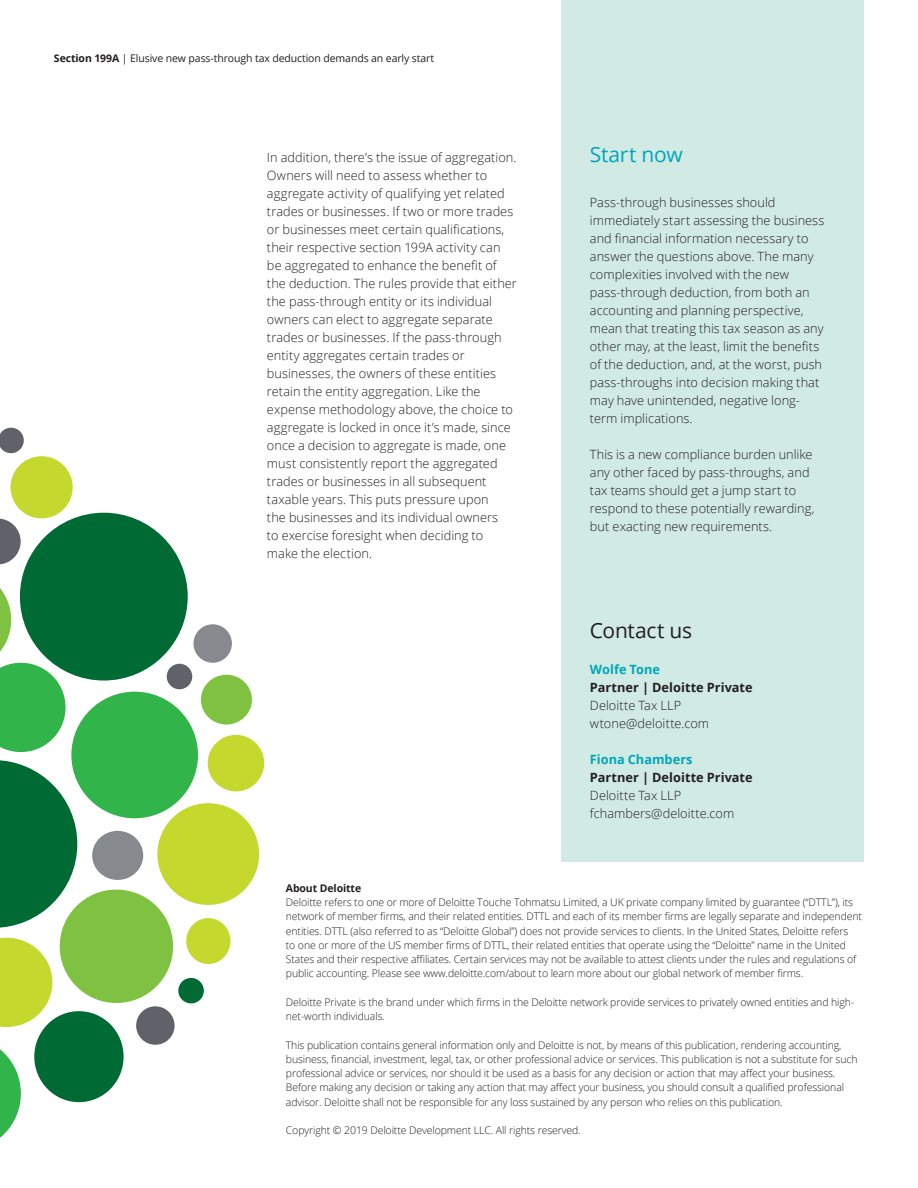
<style>
.page{position:relative;width:918px;height:1188px;background:#fff}
.page>*{position:absolute;margin:0;border:0;box-sizing:border-box;transform-origin:0 0}
.Introduction__14_18p{font:21px "Open Sans";letter-spacing:-.015em;color:#231f20}
.Introduction__14_18p-2{font:21px "Open Sans";letter-spacing:-.015em;color:#00a6b9}
.Body_copy__8_5_12pt{font:300 12.75px/18px "Open Sans";letter-spacing:.005em;color:#231f20}
.Subhead_D__8_5_12pt{font:700 12.75px "Open Sans";color:#231f20}
.Subhead_B__8_5_12pt{font:700 12.75px "Open Sans";color:#00a6b9}
.Disclaimers__7_9_5pt{font:300 10.5px/14.2px "Open Sans";letter-spacing:-.01em;color:#231f20}
.Brochure_title__foli{font:10.5px "Open Sans";letter-spacing:-.01em;color:#231f20}
.Disclaimers__7_9_5pt-2{font:700 10.5px "Open Sans";letter-spacing:-.01em;color:#231f20}
.s1{font-weight:700}
</style>
<div class="page">
<div style="left:562px;top:0;width:302px;height:862px;background:#d1eae4"></div>
<div style="left:20px;top:513px;width:168px;height:168px;background:#006a35;border-radius:50%"></div>
<div style="left:34px;top:1011px;width:90px;height:91px;background:#006a35;border-radius:50%"></div>
<svg style="left:0;top:760px;width:77px;height:168px"></svg>
<div style="left:71px;top:692px;width:127px;height:126px;background:#31b44a;border-radius:50%"></div>
<svg style="left:0;top:1049px;width:21px;height:89px"></svg>
<div style="left:10px;top:456px;width:63px;height:62px;background:#c4d82d;border-radius:50%"></div>
<div style="left:186px;top:918px;width:44px;height:46px;background:#c4d82d;border-radius:50%"></div>
<div style="left:208px;top:735px;width:56px;height:56px;background:#c4d82d;border-radius:50%"></div>
<div style="left:201px;top:675px;width:51px;height:50px;background:#7fc241;border-radius:50%"></div>
<svg style="left:0;top:938px;width:52px;height:89px"></svg>
<div style="left:60px;top:890px;width:113px;height:113px;background:#7fc241;border-radius:50%"></div>
<div style="left:157px;top:803px;width:102px;height:102px;background:#c4d82d;border-radius:50%"></div>
<svg style="left:0;top:519px;width:66px;height:233px"></svg>
<div style="left:92px;top:831px;width:51px;height:49px;background:#868a8e;border-radius:50%"></div>
<div style="left:193px;top:624px;width:39px;height:39px;background:#868a8e;border-radius:50%"></div>
<div style="left:136px;top:1006px;width:39px;height:39px;background:#5f6369;border-radius:50%"></div>
<div style="left:167px;top:664px;width:25px;height:25px;background:#5f6369;border-radius:50%"></div>
<svg style="left:0;top:428px;width:24px;height:25px"></svg>
<div style="left:178px;top:978px;width:26px;height:25px;background:#006a35;border-radius:50%"></div>
<p class="Brochure_title__foli" style="left:54px;top:51px;width:382px"><span class="s1">Section 199A</span> | Elusive new pass-through tax deduction demands an early start</p>
<p class="Body_copy__8_5_12pt" style="left:267px;top:148px;width:251px">In addition, there’s the issue of aggregation.<br>Owners will need to assess whether to aggregate activity of qualifying yet related trades or businesses. If two or more trades or businesses meet certain qualifications, their respective section 199A activity can be aggregated to enhance the benefit of the deduction. The rules provide that either the pass-through entity or its individual owners can elect to aggregate separate trades or businesses. If the pass-through entity aggregates certain trades or businesses, the owners of these entities retain the entity aggregation. Like the expense methodology above, the choice to aggregate is locked in once it’s made, since once a decision to aggregate is made, one must consistently report the aggregated trades or businesses in all subsequent taxable years. This puts pressure upon<br>the businesses and its individual owners<br>to exercise foresight when deciding to make the election.</p>
<p class="Introduction__14_18p-2" style="left:590px;top:140px;width:94px">Start now</p>
<p class="Body_copy__8_5_12pt" style="left:590px;top:193px;width:236px">Pass-through businesses should immediately start assessing the business and financial information necessary to answer the questions above. The many complexities involved with the new pass-through deduction, from both an accounting and planning perspective, mean that treating this tax season as any other may, at the least, limit the benefits of the deduction, and, at the worst, push pass-throughs into decision making that may have unintended, negative long&shy;term implications.</p>
<p class="Body_copy__8_5_12pt" style="left:590px;top:445px;width:226px">This is a new compliance burden unlike any other faced by pass-throughs, and tax teams should get a jump start to respond to these potentially rewarding, but exacting new requirements.</p>
<p class="Introduction__14_18p" style="left:590px;top:616px;width:104px">Contact us</p>
<p class="Subhead_B__8_5_12pt" style="left:590px;top:660px;width:72px">Wolfe Tone</p>
<p class="Subhead_D__8_5_12pt" style="left:590px;top:678px;width:164px">Partner | Deloitte Private</p>
<p class="Body_copy__8_5_12pt" style="left:590px;top:696px;width:93px">Deloitte Tax LLP</p>
<p class="Body_copy__8_5_12pt" style="left:590px;top:714px;width:121px">wtone@deloitte.com</p>
<p class="Subhead_B__8_5_12pt" style="left:590px;top:750px;width:104px">Fiona Chambers</p>
<p class="Subhead_D__8_5_12pt" style="left:590px;top:768px;width:164px">Partner | Deloitte Private</p>
<p class="Body_copy__8_5_12pt" style="left:590px;top:786px;width:93px">Deloitte Tax LLP</p>
<p class="Body_copy__8_5_12pt" style="left:590px;top:804px;width:146px">fchambers@deloitte.com</p>
<p class="Disclaimers__7_9_5pt-2" style="left:286px;top:881px;width:77px">About Deloitte</p>
<p class="Disclaimers__7_9_5pt" style="left:286px;top:895px;width:578px">Deloitte refers to one or more of Deloitte Touche Tohmatsu Limited, a UK private company limited by guarantee (“DTTL”), its network of member firms, and their related entities. DTTL and each of its member firms are legally separate and independent entities. DTTL (also referred to as “Deloitte Global”) does not provide services to clients. In the United States, Deloitte refers<br>to one or more of the US member firms of DTTL, their related entities that operate using the “Deloitte” name in the United States and their respective affiliates. Certain services may not be available to attest clients under the rules and regulations of public accounting. Please see www.deloitte.com/about to learn more about our global network of member firms.</p>
<p class="Disclaimers__7_9_5pt" style="left:286px;top:995px;width:570px">Deloitte Private is the brand under which firms in the Deloitte network provide services to privately owned entities and high&shy;net-worth individuals.</p>
<p class="Disclaimers__7_9_5pt" style="left:286px;top:1037px;width:573px">This publication contains general information only and Deloitte is not, by means of this publication, rendering accounting, business, financial, investment, legal, tax, or other professional advice or services. This publication is not a substitute for such professional advice or services, nor should it be used as a basis for any decision or action that may affect your business.<br>Before making any decision or taking any action that may affect your business, you should consult a qualified professional advisor. Deloitte shall not be responsible for any loss sustained by any person who relies on this publication.</p>
<p class="Disclaimers__7_9_5pt" style="left:286px;top:1123px;width:296px">Copyright © 2019 Deloitte Development LLC. All rights reserved.</p>
</div>
